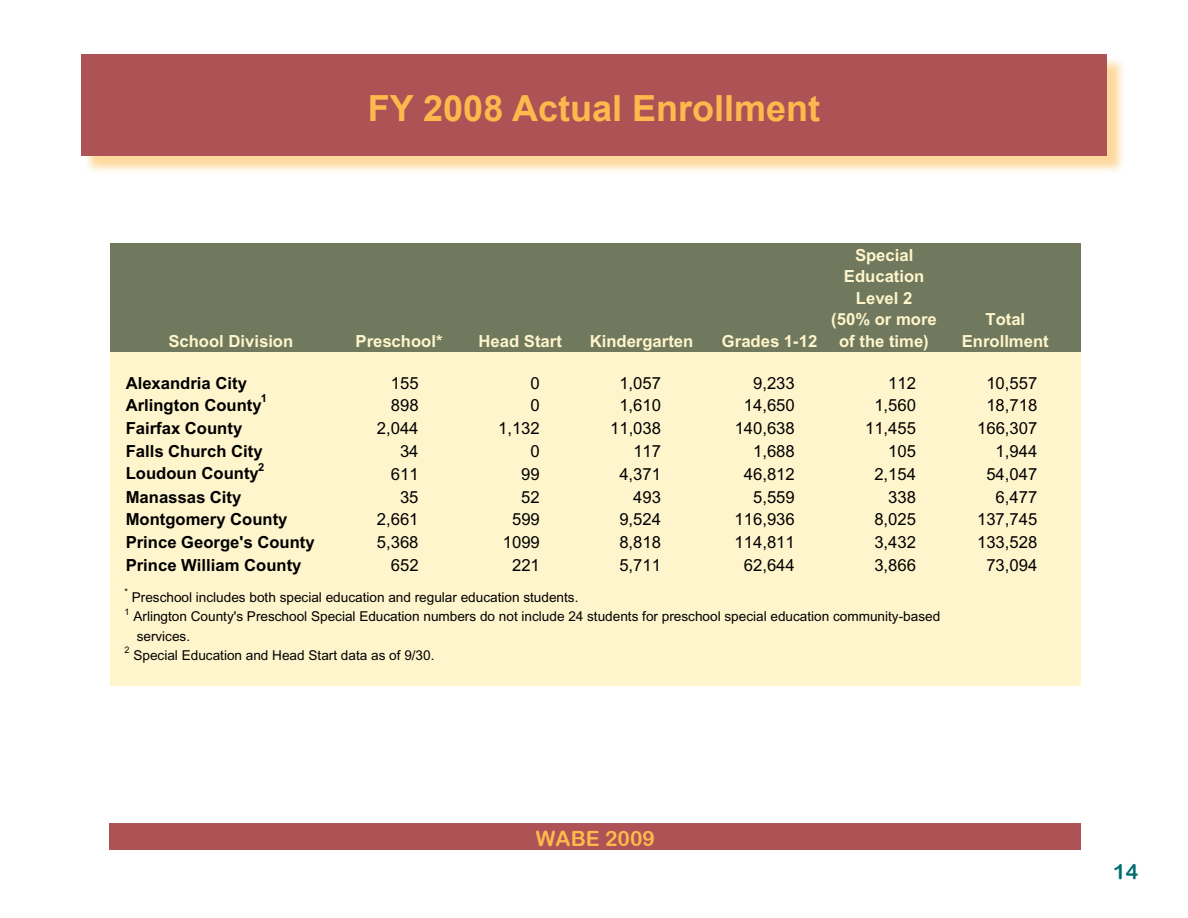
<style>
.page{position:relative;width:1188px;height:918px;background:#fff}
.page>*{position:absolute;margin:0;border:0;box-sizing:border-box;transform-origin:0 0}
.t1{font:700 36px "Arial";color:#fdb94d}
.t2{font:21px "Arial Rounded MT Bold";color:#fdb94d}
.t3{font:21px "Arial Rounded MT Bold";color:#006d6e}
.t4{font:16.65px "Arial";color:#000}
.t5{font:700 16.65px "Arial";color:#000}
.t6{font:700 16.65px/21.5px "Arial";color:#fff5cc;text-align:center}
.t7{font:13.65px/19.4px "Arial";color:#000}
.t8{font:700 11.1px "Arial";color:#000}
.t9{font:9px "Arial";color:#000}
</style>
<div class="page">
<div style="left:82px;top:54px;width:1044px;height:122px;background:#fdb94d;opacity:.75"></div>
<div style="left:81px;top:54px;width:1026px;height:102px;background:#ae5355"></div>
<div style="left:110px;top:824px;width:972px;height:26px;background:#ae5355"></div>
<div style="left:111px;top:243px;width:970px;height:110px;background:#70795d"></div>
<div style="left:111px;top:353px;width:970px;height:333px;background:#fff5cc"></div>
<h1 class="t1" style="left:368px;top:84px;width:454px">FY 2008 Actual Enrollment</h1>
<p class="t6" style="left:168px;top:330px;width:126px">School Division</p>
<p class="t6" style="left:356px;top:330px;width:88px">Preschool*</p>
<p class="t6" style="left:479px;top:330px;width:85px">Head Start</p>
<p class="t6" style="left:590px;top:330px;width:105px">Kindergarten</p>
<p class="t6" style="left:722px;top:330px;width:97px">Grades 1-12</p>
<p class="t6" style="left:831px;top:244px;width:107px">Special<br>Education<br>Level 2<br>(50% or more of the time)</p>
<p class="t6" style="left:962px;top:309px;width:88px">Total<br>Enrollment</p>
<p class="t5" style="left:126px;top:373px;width:123px">Alexandria City</p>
<p class="t4" style="left:391px;top:373px;width:29px">155</p>
<p class="t4" style="left:531px;top:373px;width:11px">0</p>
<p class="t4" style="left:619px;top:373px;width:43px">1,057</p>
<p class="t4" style="left:753px;top:373px;width:43px">9,233</p>
<p class="t4" style="left:888px;top:373px;width:29px">112</p>
<p class="t4" style="left:986px;top:373px;width:52px">10,557</p>
<p class="t5" style="left:126px;top:395px;width:137px">Arlington County</p>
<p class="t8" style="left:261px;top:392px;width:8px">1</p>
<p class="t4" style="left:391px;top:396px;width:29px">898</p>
<p class="t4" style="left:531px;top:396px;width:11px">0</p>
<p class="t4" style="left:619px;top:396px;width:43px">1,610</p>
<p class="t4" style="left:744px;top:396px;width:52px">14,650</p>
<p class="t4" style="left:874px;top:396px;width:43px">1,560</p>
<p class="t4" style="left:986px;top:396px;width:52px">18,718</p>
<p class="t5" style="left:126px;top:419px;width:118px">Fairfax County</p>
<p class="t4" style="left:377px;top:419px;width:43px">2,044</p>
<p class="t4" style="left:498px;top:419px;width:43px">1,132</p>
<p class="t4" style="left:610px;top:419px;width:52px">11,038</p>
<p class="t4" style="left:735px;top:419px;width:62px">140,638</p>
<p class="t4" style="left:865px;top:419px;width:52px">11,455</p>
<p class="t4" style="left:977px;top:419px;width:62px">166,307</p>
<p class="t5" style="left:126px;top:441px;width:138px">Falls Church City</p>
<p class="t4" style="left:400px;top:441px;width:20px">34</p>
<p class="t4" style="left:531px;top:441px;width:11px">0</p>
<p class="t4" style="left:633px;top:441px;width:29px">117</p>
<p class="t4" style="left:753px;top:441px;width:43px">1,688</p>
<p class="t4" style="left:888px;top:441px;width:29px">105</p>
<p class="t4" style="left:996px;top:441px;width:43px">1,944</p>
<p class="t5" style="left:126px;top:463px;width:135px">Loudoun County</p>
<p class="t8" style="left:258px;top:460px;width:8px">2</p>
<p class="t4" style="left:391px;top:465px;width:29px">611</p>
<p class="t4" style="left:521px;top:465px;width:20px">99</p>
<p class="t4" style="left:619px;top:465px;width:43px">4,371</p>
<p class="t4" style="left:744px;top:465px;width:52px">46,812</p>
<p class="t4" style="left:874px;top:465px;width:43px">2,154</p>
<p class="t4" style="left:986px;top:465px;width:52px">54,047</p>
<p class="t5" style="left:126px;top:487px;width:117px">Manassas City</p>
<p class="t4" style="left:400px;top:487px;width:20px">35</p>
<p class="t4" style="left:521px;top:487px;width:20px">52</p>
<p class="t4" style="left:633px;top:487px;width:29px">493</p>
<p class="t4" style="left:753px;top:487px;width:43px">5,559</p>
<p class="t4" style="left:888px;top:487px;width:29px">338</p>
<p class="t4" style="left:996px;top:487px;width:43px">6,477</p>
<p class="t5" style="left:126px;top:510px;width:163px">Montgomery County</p>
<p class="t4" style="left:377px;top:510px;width:43px">2,661</p>
<p class="t4" style="left:512px;top:510px;width:29px">599</p>
<p class="t4" style="left:619px;top:510px;width:43px">9,524</p>
<p class="t4" style="left:735px;top:510px;width:62px">116,936</p>
<p class="t4" style="left:874px;top:510px;width:43px">8,025</p>
<p class="t4" style="left:977px;top:510px;width:62px">137,745</p>
<p class="t5" style="left:126px;top:532px;width:191px">Prince George's County</p>
<p class="t4" style="left:377px;top:533px;width:43px">5,368</p>
<p class="t4" style="left:503px;top:533px;width:39px">1099</p>
<p class="t4" style="left:619px;top:533px;width:43px">8,818</p>
<p class="t4" style="left:735px;top:533px;width:62px">114,811</p>
<p class="t4" style="left:874px;top:533px;width:43px">3,432</p>
<p class="t4" style="left:977px;top:533px;width:62px">133,528</p>
<p class="t5" style="left:126px;top:555px;width:177px">Prince William County</p>
<p class="t4" style="left:391px;top:555px;width:29px">652</p>
<p class="t4" style="left:512px;top:555px;width:29px">221</p>
<p class="t4" style="left:619px;top:555px;width:43px">5,711</p>
<p class="t4" style="left:744px;top:555px;width:52px">62,644</p>
<p class="t4" style="left:874px;top:555px;width:43px">3,866</p>
<p class="t4" style="left:986px;top:555px;width:52px">73,094</p>
<p class="t9" style="left:125px;top:587px;width:5px">*</p>
<p class="t7" style="left:132px;top:587px;width:448px">Preschool includes both special education and regular education students.</p>
<p class="t9" style="left:125px;top:606px;width:7px">1</p>
<p class="t7" style="left:133px;top:607px;width:808px">Arlington County's Preschool Special Education numbers do not include 24 students for preschool special education community-based services.</p>
<p class="t9" style="left:125px;top:645px;width:7px">2</p>
<p class="t7" style="left:133px;top:646px;width:303px">Special Education and Head Start data as of 9/30.</p>
<p class="t2" style="left:536px;top:826px;width:121px">WABE 2009</p>
<p class="t3" style="left:1113px;top:859px;width:13px">14</p>
</div>
